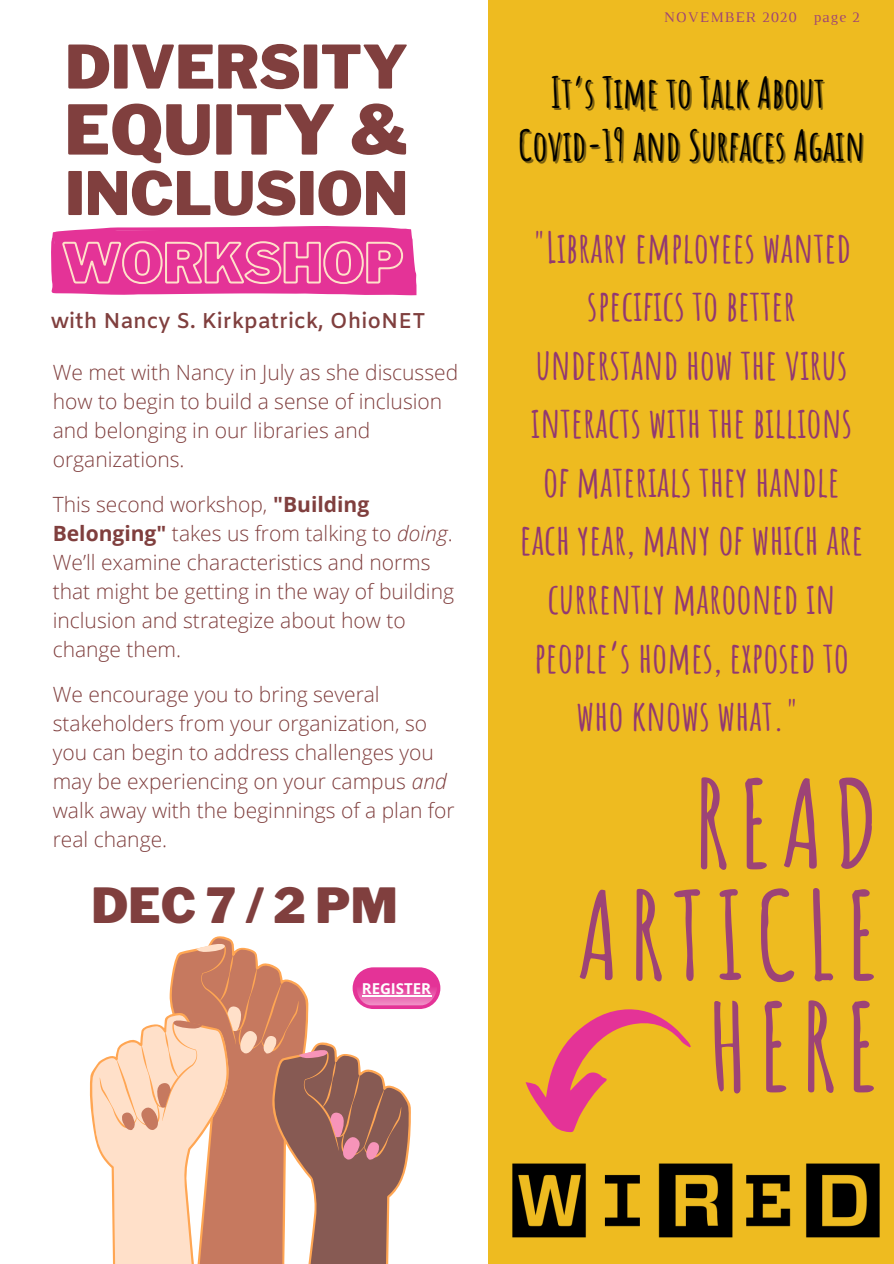
<style>
.page{position:relative;width:894px;height:1264px;background:#fff}
.page>*{position:absolute;margin:0;border:0;box-sizing:border-box;transform-origin:0 0}
.t1{font:700 120.15px/111.4px "Amatic SC";letter-spacing:.08em;color:#9d4376;text-align:right}
.t2{font:900 67.8px "Libre Franklin";color:#803f3e}
.t3{font:900 59.4px "Libre Franklin";color:#803f3e}
.t4{font:900 48px "Libre Franklin";color:#803f3e}
.t5{font:700 42px/58.5px "Amatic SC";color:#923871;text-align:center}
.t6{font:700 42px/52.9px "Amatic SC";color:#000;text-align:center}
.t7{font:600 21.45px "Amiko";color:#803f3e}
.t8{font:300 21px/29px "Open Sans";color:#803f3e}
.t9{font:15px "Luthier";letter-spacing:.07em;color:#9d4376}
.t10{font:700 15px "Open Sans";color:#fefefe}
.s1{font-weight:700}
.s2{font-style:italic}
</style>
<div class="page">
<div style="left:488px;top:0;width:405px;height:1263px;background:#eebb20"></div>
<img style="left:512px;top:1132px;width:367px;height:106px">
<svg style="left:525px;top:1009px;width:165px;height:123px"></svg>
<svg style="left:90px;top:939px;width:347px;height:324px"></svg>
<hr style="left:361px;top:995px;width:70px;height:1px;background:#fefefe">
<svg style="left:51px;top:226px;width:365px;height:69px;background:#e852a1"></svg>
<h3 class="t3" style="left:65px;top:31px;width:344px">DIVERSITY</h3>
<h2 class="t2" style="left:65px;top:89px;width:345px">EQUITY &amp;</h2>
<h3 class="t3" style="left:65px;top:158px;width:344px">INCLUSION</h3>
<p class="t7" style="left:51px;top:308px;width:376px">with Nancy S. Kirkpatrick, OhioNET</p>
<p class="t8" style="left:53px;top:357px;width:407px">We met with Nancy in July as she discussed how to begin to build a sense of inclusion and belonging in our libraries and organizations.</p>
<p class="t8" style="left:53px;top:489px;width:402px">This second workshop, <span class="s1">"Building Belonging"</span> takes us from talking to <span class="s2">doing</span>.<br>We’ll examine characteristics and norms that might be getting in the way of building inclusion and strategize about how to change them.</p>
<p class="t8" style="left:53px;top:679px;width:403px">We encourage you to bring several stakeholders from your organization, so you can begin to address challenges you may be experiencing on your campus <span class="s2">and </span>walk away with the beginnings of a plan for real change.</p>
<h3 class="t4" style="left:91px;top:876px;width:308px">DEC7/2PM</h3>
<p class="t10" style="left:361px;top:977px;width:71px">REGISTER</p>
<p class="t9" style="left:663px;top:11px;width:197px">NOVEMBER 2020 page 2</p>
<h3 class="t6" style="left:518px;top:65px;width:348px">It’s Time to Talk About<br>Covid-19 and Surfaces Again</h3>
<h3 class="t5" style="left:519px;top:217px;width:345px">"Library employees wanted specifics to better understand how the virus interacts with the billions of materials they handle each year, many of which are currently marooned in people’s homes, exposed to who knows what."</h3>
<h1 class="t1" style="left:577px;top:766px;width:303px">READ<br>ARTICLE<br>HERE</h1>
</div>
